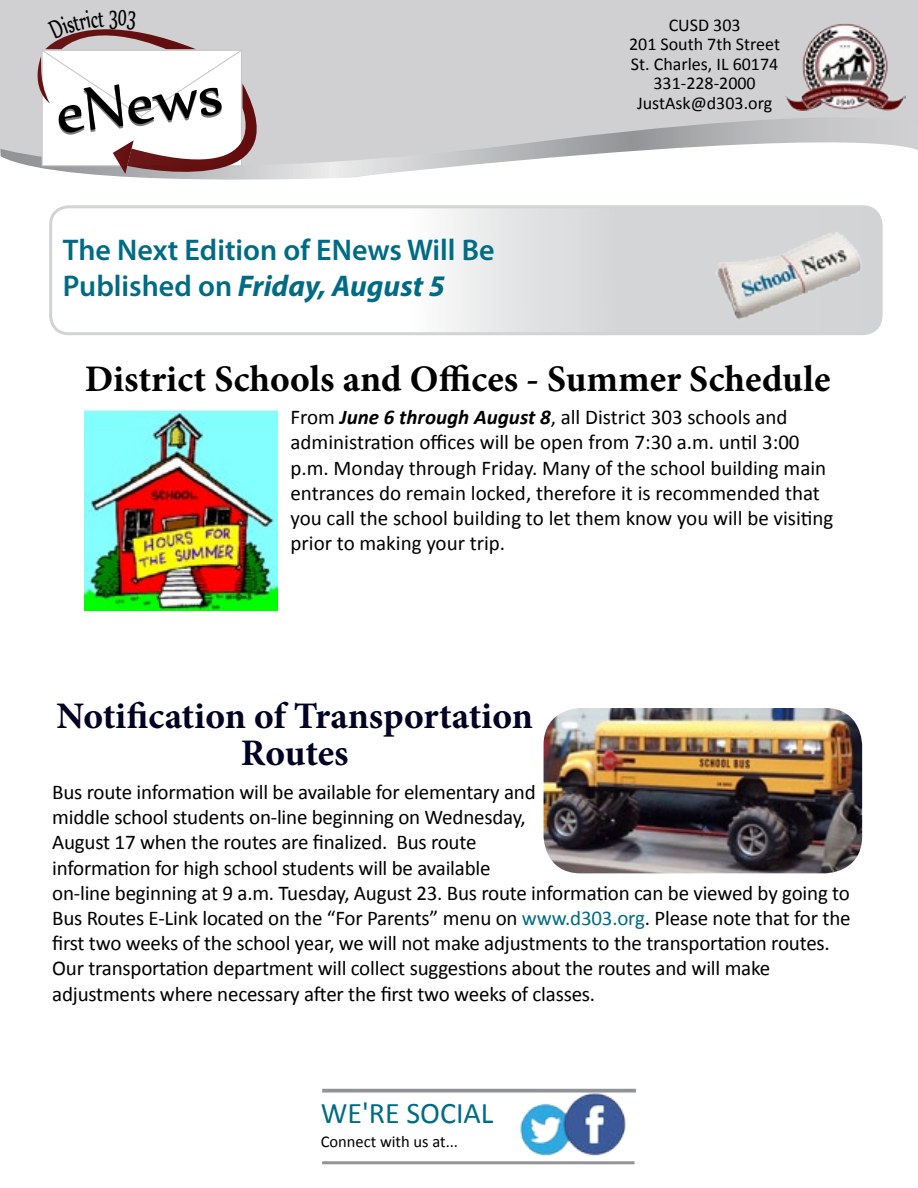
<style>
.page{position:relative;width:918px;height:1188px;background:#fff}
.page>*{position:absolute;margin:0;border:0;box-sizing:border-box;transform-origin:0 0}
.t1{font:71.85px "Nyala";color:#000}
.t2{font:700 37.5px "Minion Pro";color:#000}
.t3{font:700 37.5px/37.5px "Minion Pro";letter-spacing:-.005em;color:#000123;text-align:center}
.t4{font:600 30px/36px "Myriad Pro";color:#006b84}
.t5{font:30px "Calibri";color:#006b84}
.t6{font:21px/25.2px "Calibri";letter-spacing:-.01em;color:#000}
.t7{font:18px/19.5px "Calibri";color:#000;text-align:center}
.t8{font:16.5px "Calibri";color:#000}
.s1{font-weight:700;font-style:italic}
.s2{color:#006b84}
</style>
<div class="page">
<div style="left:0;top:0;width:918px;height:157px;background:#d0d0d3"></div>
<svg style="left:1px;top:117px;width:917px;height:62px"></svg>
<div style="left:49px;top:205px;width:833px;height:130px;border:3px solid #d1d3d4;border-radius:18px"></div>
<svg style="left:49px;top:207px;width:833px;height:127px"></svg>
<img style="left:785px;top:22px;width:120px;height:88px">
<img style="left:695px;top:218px;width:169px;height:118px">
<img style="left:85px;top:410px;width:193px;height:200px">
<hr style="left:322px;top:1161px;width:312px;height:3px;background:#919396">
<img style="left:516px;top:1088px;width:118px;height:77px">
<svg style="left:322px;top:1089px;width:314px;height:4px"></svg>
<img style="left:544px;top:708px;width:318px;height:165px">
<svg style="left:30px;top:10px;width:278px;height:170px"></svg>
<h1 class="t1" style="left:50px;top:72px;width:169px;rotate:-7deg">eNews</h1>
<h3 class="t4" style="left:63px;top:231px;width:433px">The Next Edition of ENews Will Be<br>Published on <span class="s1">Friday, August 5</span></h3>
<p class="t7" style="left:629px;top:15px;width:153px">CUSD 303<br>201 South 7th Street<br>St. Charles, IL 60174<br>331-228-2000<br>JustAsk@d303.org</p>
<h2 class="t2" style="left:85px;top:353px;width:747px">District Schools and Offices - Summer Schedule</h2>
<p class="t6" style="left:291px;top:405px;width:544px">From <span class="s1">June 6 through August 8</span>, all District 303 schools and administration offices will be open from 7:30 a.m. until 3:00 p.m. Monday through Friday. Many of the school building main entrances do remain locked, therefore it is recommended that you call the school building to let them know you will be visiting prior to making your trip.</p>
<h2 class="t3" style="left:56px;top:697px;width:478px">Notification of Transportation<br>Routes</h2>
<p class="t6" style="left:52px;top:779px;width:800px">Bus route information will be available for elementary and<br>middle school students on-line beginning on Wednesday,<br>August 17 when the routes are finalized. Bus route<br>information for high school students will be available<br>on-line beginning at 9 a.m. Tuesday, August 23. Bus route information can be viewed by going to Bus Routes E-Link located on the “For Parents” menu on <span class="s2">www.d303.org</span>. Please note that for the first two weeks of the school year, we will not make adjustments to the transportation routes.<br>Our transportation department will collect suggestions about the routes and will make adjustments where necessary after the first two weeks of classes.</p>
<h3 class="t5" style="left:321px;top:1094px;width:174px">WE'RE SOCIAL</h3>
<p class="t8" style="left:321px;top:1131px;width:139px">Connect with us at...</p>
</div>
